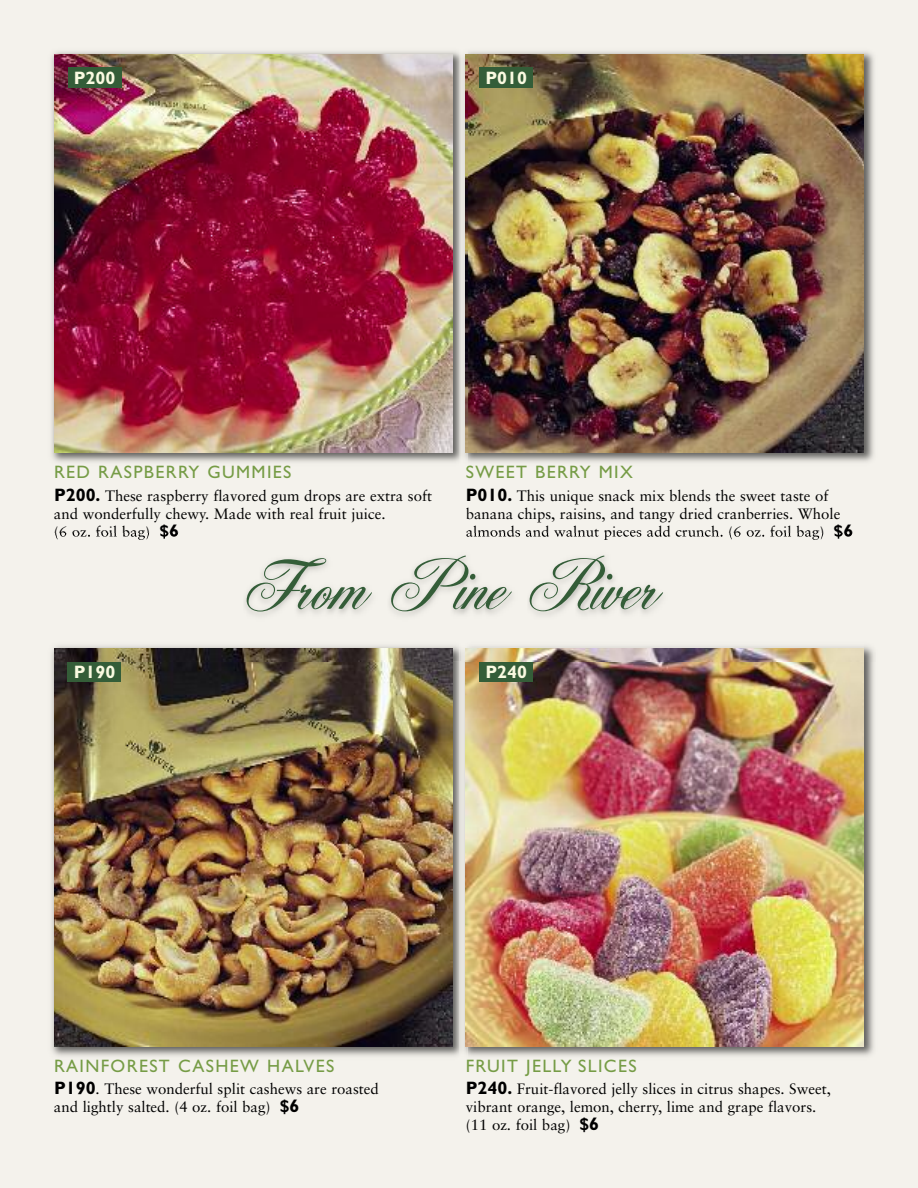
<style>
.page{position:relative;width:918px;height:1188px;background:#f4f2ec}
.page>*{position:absolute;margin:0;border:0;box-sizing:border-box;transform-origin:0 0}
.t1{font:75px "Yonkers";color:#345d38}
.t2{font:18px "Gill Sans";letter-spacing:.075em;color:#769c46}
.t3{font:700 18px "Gill Sans";color:#fafae1}
.t4{font:15px/18px "Sabon";color:#000}
.s1{font-family:"Gill Sans";font-weight:700;font-size:18px}
</style>
<div class="page">
<img style="left:51px;top:661px;width:417px;height:395px">
<img style="left:54px;top:661px;width:398px;height:385px">
<div style="left:68px;top:662px;width:54px;height:20px;background:#345d38"></div>
<img style="left:468px;top:51px;width:406px;height:411px">
<img style="left:468px;top:54px;width:396px;height:398px">
<div style="left:479px;top:68px;width:54px;height:20px;background:#345d38"></div>
<img style="left:468px;top:661px;width:407px;height:395px">
<img style="left:466px;top:661px;width:398px;height:385px">
<div style="left:479px;top:662px;width:54px;height:20px;background:#345d38"></div>
<img style="left:51px;top:51px;width:417px;height:417px">
<img style="left:466px;top:54px;width:2px;height:398px">
<img style="left:54px;top:54px;width:398px;height:398px">
<div style="left:68px;top:68px;width:54px;height:20px;background:#345d38"></div>
<img style="left:146px;top:534px;width:678px;height:82px">
<img style="left:51px;top:645px;width:415px;height:16px">
<img style="left:54px;top:648px;width:398px;height:13px">
<img style="left:466px;top:534px;width:66px;height:3px">
<img style="left:834px;top:534px;width:18px;height:5px">
<img style="left:864px;top:646px;width:11px;height:15px">
<img style="left:466px;top:648px;width:398px;height:13px">
<img style="left:55px;top:534px;width:90px;height:6px">
<img style="left:160px;top:534px;width:18px;height:5px">
<p class="t3" style="left:74px;top:71px;width:43px">P200</p>
<p class="t3" style="left:485px;top:71px;width:43px">P010</p>
<p class="t2" style="left:54px;top:465px;width:239px">RED RASPBERRY GUMMIES</p>
<p class="t4" style="left:54px;top:488px;width:380px"><span class="s1">P200.</span> These raspberry flavored gum drops are extra soft and wonderfully chewy. Made with real fruit juice.<br>(6 oz. foil bag) <span class="s1">$6</span></p>
<p class="t2" style="left:466px;top:465px;width:169px">SWEET BERRY MIX</p>
<p class="t4" style="left:466px;top:488px;width:389px"><span class="s1">P010.</span> This unique snack mix blends the sweet taste of banana chips, raisins, and tangy dried cranberries. Whole almonds and walnut pieces add crunch. (6 oz. foil bag) <span class="s1">$6</span></p>
<p class="t3" style="left:74px;top:665px;width:43px">P190</p>
<h1 class="t1" style="left:253px;top:558px;width:413px">From Pine River</h1>
<p class="t3" style="left:485px;top:665px;width:43px">P240</p>
<p class="t2" style="left:54px;top:1059px;width:282px">RAINFOREST CASHEW HALVES</p>
<p class="t4" style="left:54px;top:1081px;width:326px"><span class="s1">P190</span>. These wonderful split cashews are roasted and lightly salted. (4 oz. foil bag) <span class="s1">$6</span></p>
<p class="t2" style="left:466px;top:1059px;width:172px">FRUIT JELLY SLICES</p>
<p class="t4" style="left:466px;top:1081px;width:367px"><span class="s1">P240.</span> Fruit-flavored jelly slices in citrus shapes. Sweet, vibrant orange, lemon, cherry, lime and grape flavors. (11 oz. foil bag) <span class="s1">$6</span></p>
</div>
